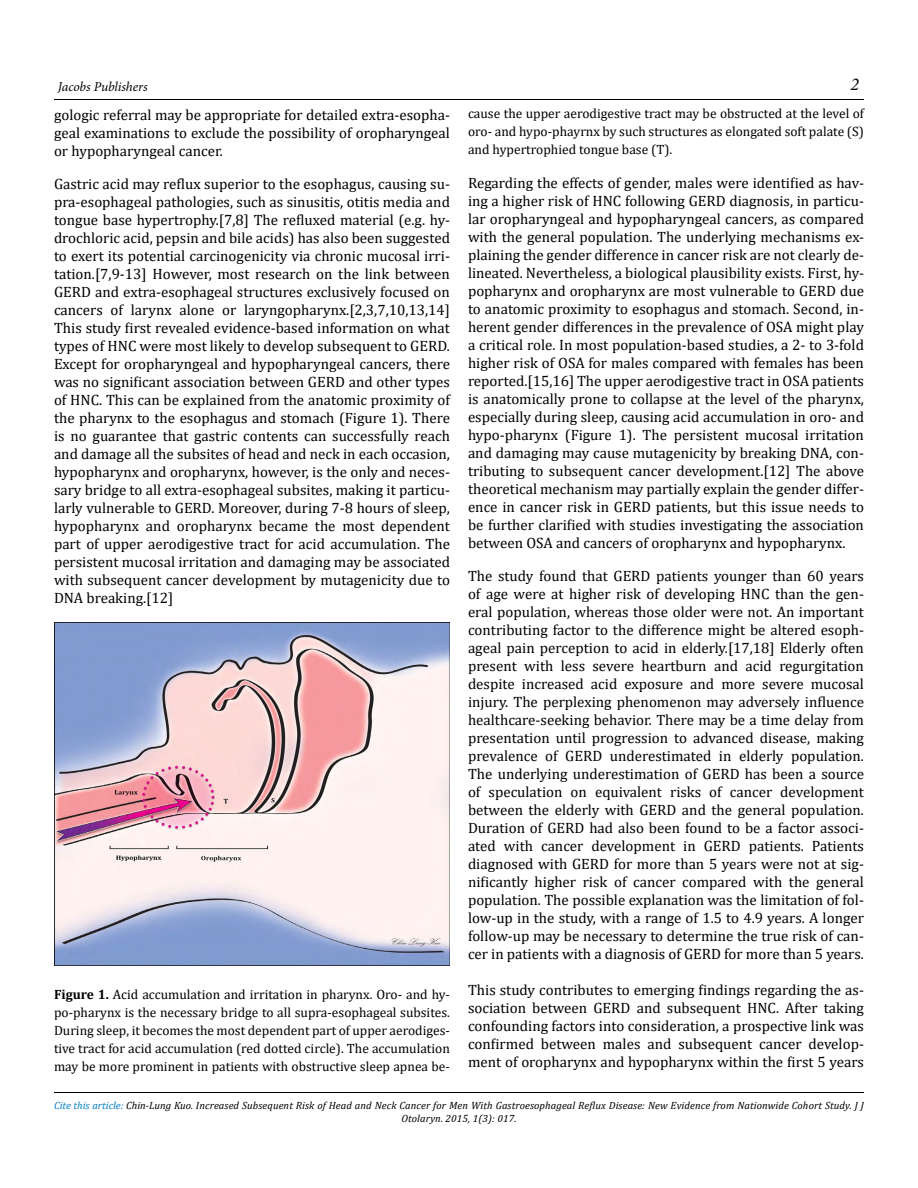
<style>
.page{position:relative;width:918px;height:1188px;background:#fff}
.page>*{position:absolute;margin:0;border:0;box-sizing:border-box;transform-origin:0 0}
.t1{font:italic 18px "Minion Pro";color:#000}
.t2{font:15px/18px "Cambria";color:#000;text-align:justify}
.t3{font:13.5px/18px "Cambria";color:#000;text-align:justify}
.t4{font:italic 13.5px "Minion Pro";letter-spacing:-.005em;color:#000}
.t5{font:italic 10.5px/13.5px "Cambria";letter-spacing:.01em;color:#000;text-align:center}
.s1{font-weight:700}
.s2{color:#007bca}
</style>
<div class="page">
<hr style="left:54px;top:1092px;width:810px;height:1px;background:#000100">
<hr style="left:54px;top:99px;width:810px;height:1px;background:#000100">
<img style="left:54px;top:623px;width:396px;height:343px">
<p class="t4" style="left:58px;top:78px;width:91px">Jacobs Publishers</p>
<p class="t1" style="left:850px;top:72px;width:10px">2</p>
<p class="t2" style="left:54px;top:105px;width:398px">gologic referral may be appropriate for detailed extra-esopha&shy;geal examinations to exclude the possibility of oropharyngeal or hypopharyngeal cancer.</p>
<p class="t2" style="left:54px;top:174px;width:398px">Gastric acid may reflux superior to the esophagus, causing su&shy;pra-esophageal pathologies, such as sinusitis, otitis media and tongue base hypertrophy.[7,8] The refluxed material (e.g. hy&shy;drochloric acid, pepsin and bile acids) has also been suggested to exert its potential carcinogenicity via chronic mucosal irri&shy;tation.[7,9-13] However, most research on the link between GERD and extra-esophageal structures exclusively focused on cancers of larynx alone or laryngopharynx.[2,3,7,10,13,14] This study first revealed evidence-based information on what types of HNC were most likely to develop subsequent to GERD.<br>Except for oropharyngeal and hypopharyngeal cancers, there was no significant association between GERD and other types of HNC. This can be explained from the anatomic proximity of the pharynx to the esophagus and stomach (Figure 1). There is no guarantee that gastric contents can successfully reach and damage all the subsites of head and neck in each occasion, hypopharynx and oropharynx, however, is the only and neces&shy;sary bridge to all extra-esophageal subsites, making it particu&shy;larly vulnerable to GERD. Moreover, during 7-8 hours of sleep, hypopharynx and oropharynx became the most dependent part of upper aerodigestive tract for acid accumulation. The persistent mucosal irritation and damaging may be associated with subsequent cancer development by mutagenicity due to DNA breaking.[12]</p>
<p class="t3" style="left:468px;top:105px;width:398px">cause the upper aerodigestive tract may be obstructed at the level of oro- and hypo-phayrnx by such structures as elongated soft palate (S) and hypertrophied tongue base (T).</p>
<p class="t2" style="left:468px;top:173px;width:398px">Regarding the effects of gender, males were identified as hav&shy;ing a higher risk of HNC following GERD diagnosis, in particu&shy;lar oropharyngeal and hypopharyngeal cancers, as compared with the general population. The underlying mechanisms ex&shy;plaining the gender difference in cancer risk are not clearly de&shy;lineated. Nevertheless, a biological plausibility exists. First, hy&shy;popharynx and oropharynx are most vulnerable to GERD due to anatomic proximity to esophagus and stomach. Second, in&shy;herent gender differences in the prevalence of OSA might play a critical role. In most population-based studies, a 2- to 3-fold higher risk of OSA for males compared with females has been reported.[15,16] The upper aerodigestive tract in OSA patients is anatomically prone to collapse at the level of the pharynx, especially during sleep, causing acid accumulation in oro- and hypo-pharynx (Figure 1). The persistent mucosal irritation and damaging may cause mutagenicity by breaking DNA, con&shy;tributing to subsequent cancer development.[12] The above theoretical mechanism may partially explain the gender differ&shy;ence in cancer risk in GERD patients, but this issue needs to be further clarified with studies investigating the association between OSA and cancers of oropharynx and hypopharynx.</p>
<p class="t2" style="left:468px;top:566px;width:398px">The study found that GERD patients younger than 60 years of age were at higher risk of developing HNC than the gen&shy;eral population, whereas those older were not. An important contributing factor to the difference might be altered esoph&shy;ageal pain perception to acid in elderly.[17,18] Elderly often present with less severe heartburn and acid regurgitation despite increased acid exposure and more severe mucosal injury. The perplexing phenomenon may adversely influence healthcare-seeking behavior. There may be a time delay from presentation until progression to advanced disease, making prevalence of GERD underestimated in elderly population.<br>The underlying underestimation of GERD has been a source of speculation on equivalent risks of cancer development between the elderly with GERD and the general population.<br>Duration of GERD had also been found to be a factor associ&shy;ated with cancer development in GERD patients. Patients diagnosed with GERD for more than 5 years were not at sig&shy;nificantly higher risk of cancer compared with the general population. The possible explanation was the limitation of fol&shy;low-up in the study, with a range of 1.5 to 4.9 years. A longer follow-up may be necessary to determine the true risk of can&shy;cer in patients with a diagnosis of GERD for more than 5 years.</p>
<p class="t2" style="left:468px;top:980px;width:398px">This study contributes to emerging findings regarding the as&shy;sociation between GERD and subsequent HNC. After taking confounding factors into consideration, a prospective link was confirmed between males and subsequent cancer develop&shy;ment of oropharynx and hypopharynx within the first 5 years</p>
<p class="t3" style="left:54px;top:985px;width:398px"><span class="s1">Figure 1.</span> Acid accumulation and irritation in pharynx. Oro- and hy&shy;po-pharynx is the necessary bridge to all supra-esophageal subsites.<br>During sleep, it becomes the most dependent part of upper aerodiges&shy;tive tract for acid accumulation (red dotted circle). The accumulation may be more prominent in patients with obstructive sleep apnea be-</p>
<p class="t5" style="left:54px;top:1098px;width:811px"><span class="s2">Cite this article:</span> Chin-Lung Kuo. Increased Subsequent Risk of Head and Neck Cancer for Men With Gastroesophageal Reflux Disease: New Evidence from Nationwide Cohort Study. J J<br>Otolaryn. 2015, 1(3): 017.</p>
</div>
